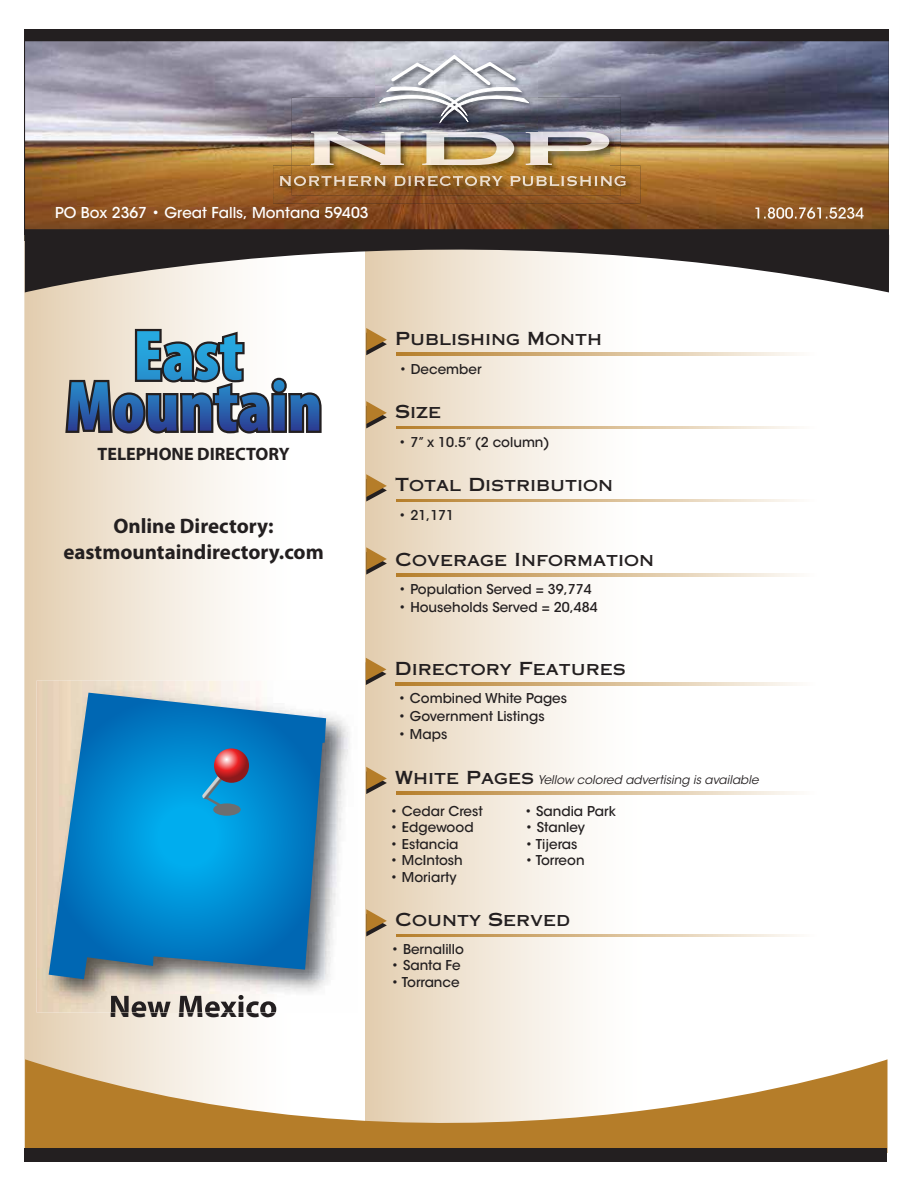
<style>
.page{position:relative;width:918px;height:1188px;background:#fff}
.page>*{position:absolute;margin:0;border:0;box-sizing:border-box;transform-origin:0 0}
.t1{font:700 31.5px "Myriad Pro";color:#231f20}
.t2{font:700 21px/25.2px "Myriad Pro";color:#231f20;text-align:center}
.t3{font:18px "Copperplate Gothic Std 31 AB";color:#231f20}
.t4{font:700 18px "Myriad Pro";color:#231f20}
.t5{font:500 15px "ITC Avant Garde Std";color:#fff}
.t6{font:500 13.5px "ITC Avant Garde Std";color:#231f20}
.t7{font:italic 12px "ITC Avant Garde Std";color:#231f20}
</style>
<div class="page">
<div style="left:25px;top:29px;width:864px;height:211px;background:#231f20"></div>
<img style="left:25px;top:41px;width:864px;height:155px">
<div style="left:365px;top:240px;width:345px;height:917px;background:linear-gradient(to right,#e6d2b7,#fff)"></div>
<svg style="left:24px;top:236px;width:212px;height:912px;background:#eee2d0"></svg>
<svg style="left:111px;top:1012px;width:165px;height:5px"></svg>
<svg style="left:25px;top:196px;width:864px;height:96px"></svg>
<img style="left:292px;top:98px;width:329px;height:67px">
<img style="left:311px;top:132px;width:298px;height:33px">
<img style="left:375px;top:50px;width:162px;height:81px">
<svg style="left:379px;top:53px;width:150px;height:70px;background:#a9abb5"></svg>
<img style="left:273px;top:165px;width:367px;height:39px">
<img style="left:280px;top:176px;width:346px;height:10px">
<img style="left:294px;top:176px;width:327px;height:10px">
<img style="left:755px;top:207px;width:109px;height:12px">
<img style="left:52px;top:207px;width:328px;height:13px">
<svg style="left:25px;top:1059px;width:862px;height:89px;fill:#b57d29"></svg>
<div style="left:24px;top:1148px;width:863px;height:14px;background:#231f20"></div>
<svg style="left:401px;top:364px;width:79px;height:10px"></svg>
<svg style="left:366px;top:328px;width:21px;height:27px"></svg>
<svg style="left:396px;top:353px;width:401px;height:3px"></svg>
<svg style="left:401px;top:437px;width:148px;height:13px;background:#f0e5d5"></svg>
<svg style="left:366px;top:401px;width:21px;height:27px"></svg>
<svg style="left:396px;top:426px;width:401px;height:3px"></svg>
<div style="left:401px;top:510px;width:53px;height:11px;background:#ebdbc5"></div>
<svg style="left:366px;top:474px;width:21px;height:28px"></svg>
<svg style="left:396px;top:499px;width:401px;height:3px"></svg>
<svg style="left:366px;top:909px;width:21px;height:27px"></svg>
<svg style="left:396px;top:934px;width:401px;height:3px"></svg>
<svg style="left:63px;top:327px;width:259px;height:110px"></svg>
<svg style="left:366px;top:767px;width:21px;height:27px"></svg>
<svg style="left:396px;top:792px;width:401px;height:2px"></svg>
<svg style="left:366px;top:658px;width:20px;height:27px"></svg>
<svg style="left:396px;top:683px;width:401px;height:2px"></svg>
<svg style="left:401px;top:584px;width:190px;height:13px"></svg>
<svg style="left:396px;top:574px;width:401px;height:2px"></svg>
<svg style="left:366px;top:547px;width:21px;height:28px"></svg>
<img style="left:37px;top:681px;width:312px;height:331px">
<img style="left:111px;top:995px;width:165px;height:17px">
<svg style="left:49px;top:693px;width:277px;height:286px;background:#268dc5"></svg>
<svg style="left:201px;top:764px;width:40px;height:52px;background:#2294c6"></svg>
<svg style="left:214px;top:748px;width:35px;height:35px"></svg>
<p class="t5" style="left:55px;top:203px;width:315px">PO Box 2367 • Great Falls, Montana 59403</p>
<h3 class="t4" style="left:98px;top:442px;width:194px">TELEPHONE DIRECTORY</h3>
<h2 class="t2" style="left:63px;top:513px;width:262px">Online Directory: eastmountaindirectory.com</h2>
<h1 class="t1" style="left:109px;top:986px;width:170px">New Mexico</h1>
<h3 class="t3" style="left:395px;top:328px;width:208px">Publishing Month</h3>
<p class="t6" style="left:399px;top:361px;width:84px">• December</p>
<h3 class="t3" style="left:395px;top:401px;width:47px">Size</h3>
<p class="t6" style="left:399px;top:434px;width:152px">• 7” x 10.5” (2 column)</p>
<h3 class="t3" style="left:395px;top:474px;width:219px">Total Distribution</h3>
<p class="t6" style="left:399px;top:507px;width:57px">• 21,171</p>
<h3 class="t3" style="left:395px;top:548px;width:260px">Coverage Information</h3>
<p class="t6" style="left:399px;top:581px;width:195px">• Population Served = 39,774</p>
<p class="t6" style="left:399px;top:599px;width:201px">• Households Served = 20,484</p>
<h3 class="t3" style="left:395px;top:657px;width:232px">Directory Features</h3>
<p class="t6" style="left:398px;top:690px;width:170px">• Combined White Pages</p>
<p class="t6" style="left:398px;top:708px;width:148px">• Government Listings</p>
<p class="t6" style="left:398px;top:726px;width:51px">• Maps</p>
<h3 class="t3" style="left:395px;top:766px;width:140px">White Pages</h3>
<p class="t6" style="left:390px;top:803px;width:94px">• Cedar Crest</p>
<p class="t6" style="left:390px;top:819px;width:85px">• Edgewood</p>
<p class="t6" style="left:390px;top:836px;width:70px">• Estancia</p>
<p class="t6" style="left:390px;top:852px;width:74px">• McIntosh</p>
<p class="t6" style="left:390px;top:869px;width:68px">• Moriarty</p>
<p class="t7" style="left:538px;top:772px;width:222px">Yellow colored advertising is available</p>
<p class="t6" style="left:524px;top:803px;width:93px">• Sandia Park</p>
<p class="t6" style="left:525px;top:819px;width:61px">• Stanley</p>
<p class="t6" style="left:525px;top:836px;width:54px">• Tijeras</p>
<p class="t6" style="left:525px;top:852px;width:61px">• Torreon</p>
<h3 class="t3" style="left:395px;top:909px;width:176px">County Served</h3>
<p class="t6" style="left:391px;top:940px;width:74px">• Bernalillo</p>
<p class="t6" style="left:391px;top:957px;width:71px">• Santa Fe</p>
<p class="t6" style="left:391px;top:973px;width:70px">• Torrance</p>
</div>
